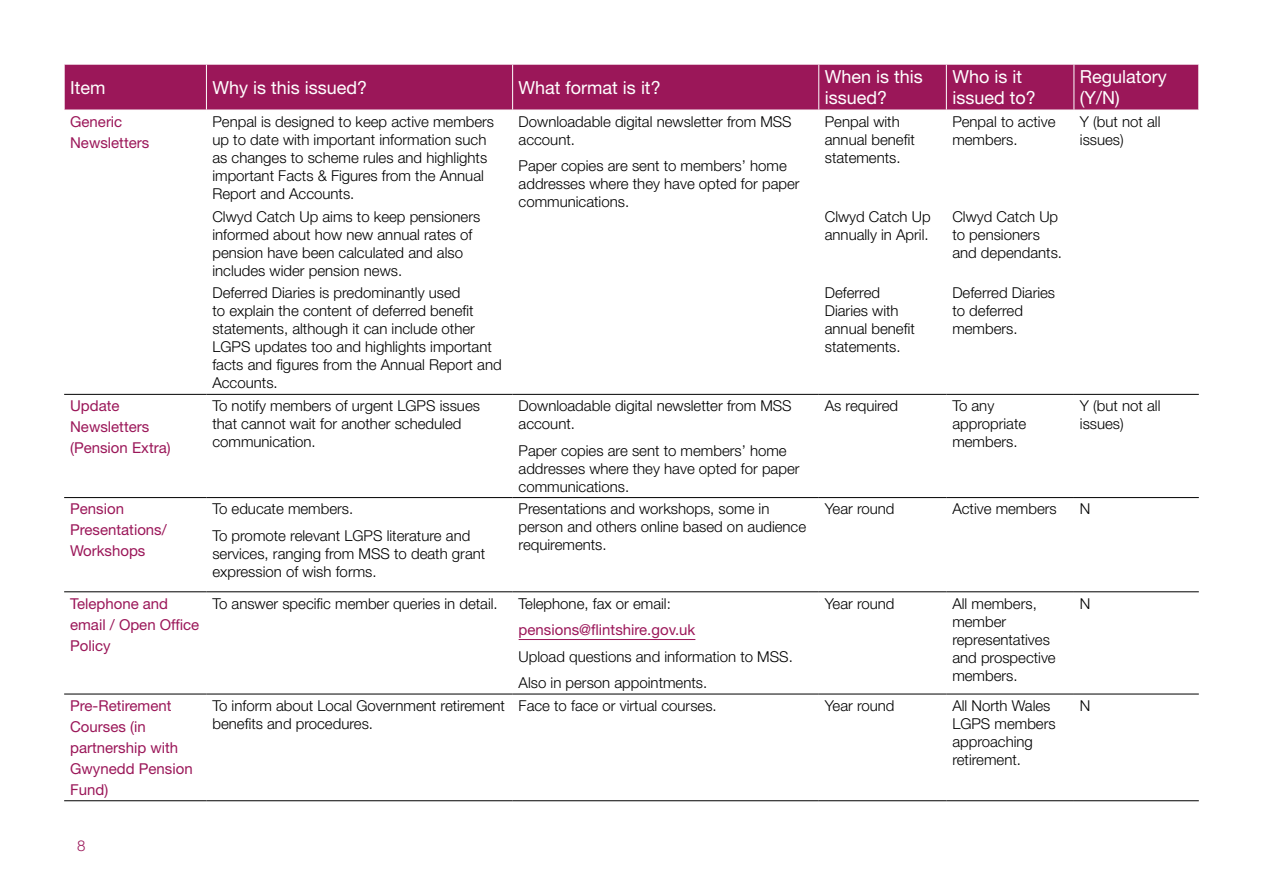
<style>
.page{position:relative;width:1263px;height:893px;background:#fff}
.page>*{position:absolute;margin:0;border:0;box-sizing:border-box;transform-origin:0 0}
.t1{font:18px/21px "Helvetica Neue LT Std";color:#fff}
.t2{font:300 15px/18px "Helvetica Neue LT Std";color:#000}
.t3{font:15px/21px "Helvetica Neue LT Std";color:#9b1759}
.t4{font:300 15px "Helvetica Neue LT Std";color:#9b1759}
</style>
<div class="page">
<div style="left:65px;top:65px;width:1133px;height:45px;background:#9b1759"></div>
<hr style="left:206px;top:65px;width:1px;height:45px;background:#fff">
<hr style="left:512px;top:65px;width:1px;height:45px;background:#fff">
<hr style="left:818px;top:65px;width:1px;height:45px;background:#fff">
<hr style="left:946px;top:65px;width:1px;height:45px;background:#fff">
<hr style="left:1073px;top:65px;width:1px;height:45px;background:#fff">
<hr style="left:64px;top:394px;width:142px;height:1px;background:#000">
<hr style="left:206px;top:394px;width:307px;height:1px;background:#000">
<hr style="left:513px;top:394px;width:306px;height:1px;background:#000">
<hr style="left:819px;top:394px;width:127px;height:1px;background:#000">
<hr style="left:946px;top:394px;width:128px;height:1px;background:#000">
<hr style="left:1074px;top:394px;width:125px;height:1px;background:#000">
<hr style="left:64px;top:497px;width:142px;height:1px;background:#000">
<hr style="left:206px;top:497px;width:307px;height:1px;background:#000">
<hr style="left:513px;top:497px;width:306px;height:1px;background:#000">
<hr style="left:819px;top:497px;width:127px;height:1px;background:#000">
<hr style="left:946px;top:497px;width:128px;height:1px;background:#000">
<hr style="left:1074px;top:497px;width:125px;height:1px;background:#000">
<hr style="left:64px;top:591px;width:142px;height:1px;background:#000">
<hr style="left:206px;top:591px;width:307px;height:1px;background:#000">
<hr style="left:513px;top:591px;width:306px;height:1px;background:#000">
<hr style="left:819px;top:591px;width:127px;height:1px;background:#000">
<hr style="left:946px;top:591px;width:128px;height:1px;background:#000">
<hr style="left:1074px;top:591px;width:125px;height:1px;background:#000">
<hr style="left:64px;top:694px;width:142px;height:1px;background:#000">
<hr style="left:206px;top:694px;width:307px;height:1px;background:#000">
<hr style="left:513px;top:694px;width:306px;height:1px;background:#000">
<hr style="left:819px;top:694px;width:127px;height:1px;background:#000">
<hr style="left:946px;top:694px;width:128px;height:1px;background:#000">
<hr style="left:1074px;top:694px;width:125px;height:1px;background:#000">
<hr style="left:64px;top:800px;width:142px;height:1px;background:#000">
<hr style="left:206px;top:800px;width:307px;height:1px;background:#000">
<hr style="left:513px;top:800px;width:306px;height:1px;background:#000">
<hr style="left:819px;top:800px;width:127px;height:1px;background:#000">
<hr style="left:946px;top:800px;width:128px;height:1px;background:#000">
<hr style="left:1074px;top:800px;width:125px;height:1px;background:#000">
<hr style="left:519px;top:639px;width:176px;height:1px;background:#9b1759">
<p class="t1" style="left:70px;top:76px;width:37px">Item</p>
<p class="t1" style="left:212px;top:76px;width:156px">Why is this issued?</p>
<p class="t1" style="left:519px;top:76px;width:144px">What format is it?</p>
<p class="t1" style="left:825px;top:66px;width:100px">When is this issued?</p>
<p class="t1" style="left:952px;top:66px;width:85px">Who is it issued to?</p>
<p class="t1" style="left:1080px;top:66px;width:88px">Regulatory (Y/N)</p>
<p class="t3" style="left:70px;top:111px;width:81px">Generic<br>Newsletters</p>
<p class="t2" style="left:212px;top:112px;width:283px">Penpal is designed to keep active members up to date with important information such as changes to scheme rules and highlights important Facts &amp; Figures from the Annual Report and Accounts.</p>
<p class="t2" style="left:519px;top:112px;width:275px">Downloadable digital newsletter from MSS account.</p>
<p class="t2" style="left:825px;top:112px;width:92px">Penpal with annual benefit statements.</p>
<p class="t2" style="left:952px;top:112px;width:105px">Penpal to active members.</p>
<p class="t2" style="left:1080px;top:112px;width:82px">Y (but not all issues)</p>
<p class="t2" style="left:519px;top:157px;width:282px">Paper copies are sent to members’ home addresses where they have opted for paper communications.</p>
<p class="t2" style="left:212px;top:207px;width:269px">Clwyd Catch Up aims to keep pensioners informed about how new annual rates of pension have been calculated and also includes wider pension news.</p>
<p class="t2" style="left:825px;top:207px;width:107px">Clwyd Catch Up annually in April.</p>
<p class="t2" style="left:952px;top:207px;width:111px">Clwyd Catch Up to pensioners and dependants.</p>
<p class="t2" style="left:212px;top:284px;width:291px">Deferred Diaries is predominantly used<br>to explain the content of deferred benefit statements, although it can include other LGPS updates too and highlights important facts and figures from the Annual Report and Accounts.</p>
<p class="t2" style="left:825px;top:284px;width:92px">Deferred<br>Diaries with annual benefit statements.</p>
<p class="t2" style="left:952px;top:284px;width:104px">Deferred Diaries to deferred members.</p>
<p class="t3" style="left:70px;top:395px;width:102px">Update<br>Newsletters (Pension Extra)</p>
<p class="t2" style="left:212px;top:396px;width:269px">To notify members of urgent LGPS issues that cannot wait for another scheduled communication.</p>
<p class="t2" style="left:519px;top:396px;width:275px">Downloadable digital newsletter from MSS account.</p>
<p class="t2" style="left:519px;top:441px;width:282px">Paper copies are sent to members’ home addresses where they have opted for paper communications.</p>
<p class="t2" style="left:825px;top:396px;width:75px">As required</p>
<p class="t2" style="left:952px;top:396px;width:75px">To any appropriate members.</p>
<p class="t2" style="left:1080px;top:396px;width:82px">Y (but not all issues)</p>
<p class="t3" style="left:70px;top:498px;width:98px">Pension<br>Presentations/<br>Workshops</p>
<p class="t2" style="left:212px;top:495px;width:259px;line-height:26.5px">To educate members.<br>To promote relevant LGPS literature and</p>
<p class="t2" style="left:212px;top:544px;width:274px">services, ranging from MSS to death grant expression of wish forms.</p>
<p class="t2" style="left:519px;top:500px;width:289px">Presentations and workshops, some in person and others online based on audience requirements.</p>
<p class="t2" style="left:825px;top:500px;width:71px">Year round</p>
<p class="t2" style="left:952px;top:500px;width:106px">Active members</p>
<p class="t2" style="left:1080px;top:500px;width:12px">N</p>
<p class="t3" style="left:70px;top:592px;width:131px">Telephone and email / Open Office<br>Policy</p>
<p class="t2" style="left:212px;top:594px;width:287px">To answer specific member queries in detail.</p>
<p class="t2" style="left:519px;top:594px;width:154px">Telephone, fax or email:</p>
<p class="t3" style="left:519px;top:619px;width:178px">pensions@flintshire.gov.uk</p>
<p class="t2" style="left:519px;top:643px;width:276px;line-height:26.5px">Upload questions and information to MSS.<br>Also in person appointments.</p>
<p class="t2" style="left:825px;top:594px;width:71px">Year round</p>
<p class="t2" style="left:952px;top:594px;width:105px">All members, member representatives and prospective members.</p>
<p class="t2" style="left:1080px;top:594px;width:12px">N</p>
<p class="t3" style="left:70px;top:695px;width:124px">Pre-Retirement<br>Courses (in partnership with<br>Gwynedd Pension<br>Fund)</p>
<p class="t2" style="left:212px;top:696px;width:294px">To inform about Local Government retirement benefits and procedures.</p>
<p class="t2" style="left:519px;top:696px;width:200px">Face to face or virtual courses.</p>
<p class="t2" style="left:825px;top:696px;width:71px">Year round</p>
<p class="t2" style="left:952px;top:696px;width:105px">All North Wales<br>LGPS members approaching retirement.</p>
<p class="t2" style="left:1080px;top:696px;width:12px">N</p>
<p class="t4" style="left:77px;top:836px;width:10px">8</p>
</div>
